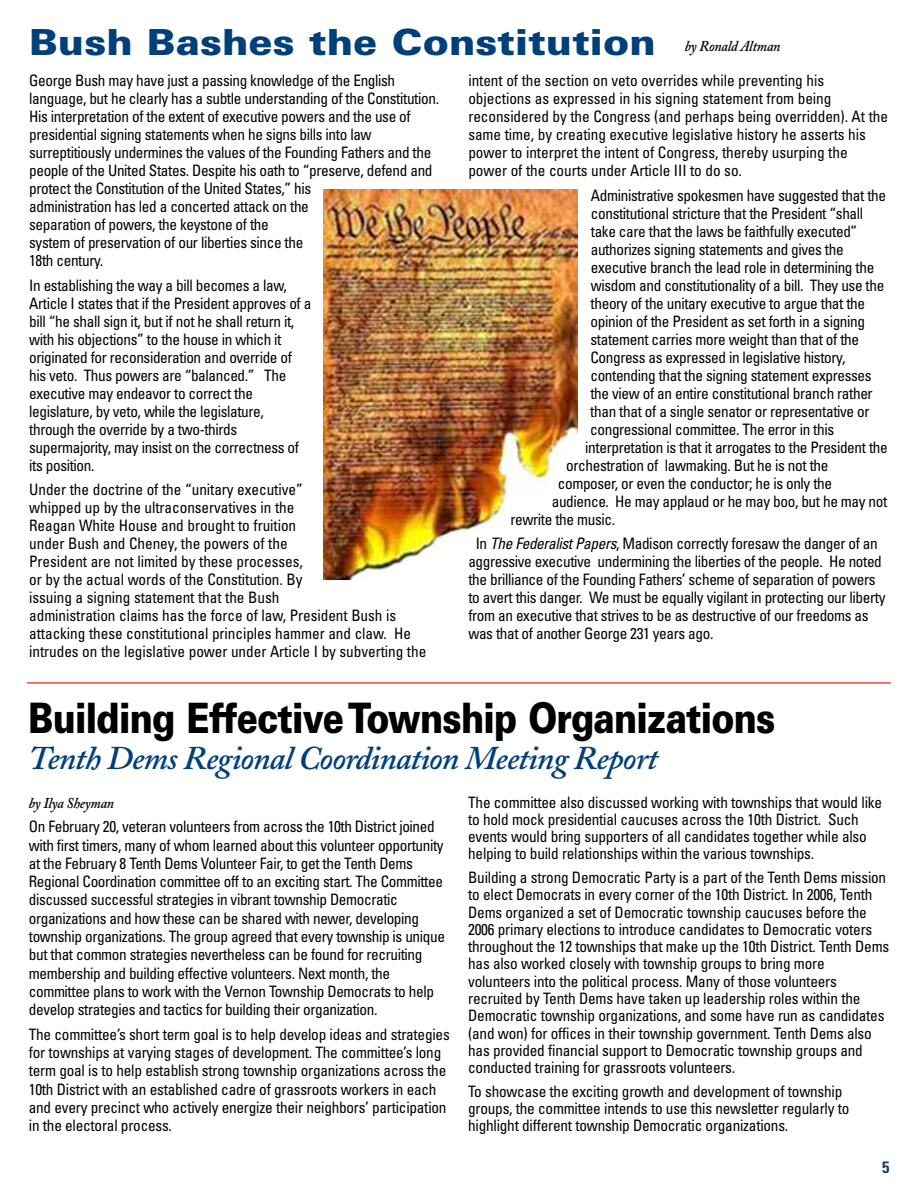
<style>
.page{position:relative;width:918px;height:1188px;background:#fff}
.page>*{position:absolute;margin:0;border:0;box-sizing:border-box;transform-origin:0 0}
.t1{font:900 42px "Univers";letter-spacing:-.025em;color:#000;scale:.83 1}
.t2{font:900 36px "Univers";color:#00407a;scale:1.1 1}
.t3{font:italic 600 33px "Adobe Caslon";letter-spacing:-.025em;color:#00407a}
.t4{font:700 condensed 16.5px "Univers";color:#1c3f68}
.t5{font:condensed 15.75px/18px "Univers";letter-spacing:-.025em;color:#000}
.t6{font:condensed 15.75px/18px "Univers";letter-spacing:-.005em;color:#000}
.t7{font:italic 600 15px "Adobe Caslon";letter-spacing:-.015em;color:#000;scale:.92 1}
.s1{font-style:italic}
</style>
<div class="page">
<img style="left:324px;top:189px;width:254px;height:391px">
<hr style="left:27px;top:682px;width:864px;height:2px;background:#ec453e">
<h2 class="t2" style="left:29px;top:29px;width:571px">Bush Bashes the Constitution</h2>
<p class="t7" style="left:685px;top:41px;width:106px">by Ronald Altman</p>
<p class="t5" style="left:29px;top:73px;width:411px">George Bush may have just a passing knowledge of the English language, but he clearly has a subtle understanding of the Constitution.<br>His interpretation of the extent of executive powers and the use of presidential signing statements when he signs bills into law surreptitiously undermines the values of the Founding Fathers and the people of the United States. Despite his oath to “preserve, defend and protect the Constitution of the United States,” his<br>administration has led a concerted attack on the<br>separation of powers, the keystone of the<br>system of preservation of our liberties since the<br>18th century.</p>
<p class="t5" style="left:29px;top:278px;width:284px">In establishing the way a bill becomes a law, Article I states that if the President approves of a bill “he shall sign it, but if not he shall return it, with his objections” to the house in which it originated for reconsideration and override of his veto. Thus powers are “balanced.” The executive may endeavor to correct the legislature, by veto, while the legislature, through the override by a two-thirds supermajority, may insist on the correctness of its position.</p>
<p class="t6" style="left:29px;top:482px;width:399px">Under the doctrine of the “unitary executive”<br>whipped up by the ultraconservatives in the<br>Reagan White House and brought to fruition<br>under Bush and Cheney, the powers of the<br>President are not limited by these processes,<br>or by the actual words of the Constitution. By<br>issuing a signing statement that the Bush<br>administration claims has the force of law, President Bush is attacking these constitutional principles hammer and claw. He intrudes on the legislative power under Article I by subverting the</p>
<p class="t6" style="left:468px;top:73px;width:421px">intent of the section on veto overrides while preventing his objections as expressed in his signing statement from being reconsidered by the Congress (and perhaps being overridden). At the same time, by creating executive legislative history he asserts his power to interpret the intent of Congress, thereby usurping the power of the courts under Article III to do so.</p>
<p class="t5" style="left:591px;top:188px;width:297px">Administrative spokesmen have suggested that the</p>
<p class="t5" style="left:591px;top:206px;width:274px">constitutional stricture that the President “shall</p>
<p class="t5" style="left:591px;top:224px;width:268px">take care that the laws be faithfully executed”</p>
<p class="t5" style="left:591px;top:242px;width:254px">authorizes signing statements and gives the</p>
<p class="t5" style="left:591px;top:260px;width:285px">executive branch the lead role in determining the</p>
<p class="t5" style="left:591px;top:278px;width:295px">wisdom and constitutionality of a bill. They use the</p>
<p class="t5" style="left:591px;top:296px;width:276px">theory of the unitary executive to argue that the</p>
<p class="t5" style="left:591px;top:314px;width:276px">opinion of the President as set forth in a signing</p>
<p class="t5" style="left:591px;top:332px;width:270px">statement carries more weight than that of the</p>
<p class="t5" style="left:590px;top:350px;width:256px">Congress as expressed in legislative history,</p>
<p class="t5" style="left:590px;top:368px;width:283px">contending that the signing statement expresses</p>
<p class="t5" style="left:590px;top:386px;width:284px">the view of an entire constitutional branch rather</p>
<p class="t5" style="left:590px;top:404px;width:281px">than that of a single senator or representative or</p>
<p class="t5" style="left:590px;top:422px;width:245px">congressional committee. The error in this</p>
<p class="t5" style="left:585px;top:440px;width:304px">interpretation is that it arrogates to the President the</p>
<p class="t5" style="left:566px;top:458px;width:264px">orchestration of lawmaking. But he is not the</p>
<p class="t5" style="left:558px;top:476px;width:276px">composer, or even the conductor; he is only the</p>
<p class="t5" style="left:552px;top:494px;width:337px">audience. He may applaud or he may boo, but he may not</p>
<p class="t5" style="left:511px;top:512px;width:106px">rewrite the music.</p>
<p class="t5" style="left:468px;top:536px;width:419px;text-indent:7px">In <span class="s1">The Federalist Papers</span>, Madison correctly foresaw the danger of an aggressive executive undermining the liberties of the people. He noted the brilliance of the Founding Fathers’ scheme of separation of powers to avert this danger. We must be equally vigilant in protecting our liberty from an executive that strives to be as destructive of our freedoms as was that of another George 231 years ago.</p>
<h1 class="t1" style="left:28px;top:703px;width:902px">Building Effective Township Organizations</h1>
<h3 class="t3" style="left:28px;top:747px;width:631px">Tenth Dems Regional Coordination Meeting Report</h3>
<p class="t7" style="left:29px;top:798px;width:94px">by Ilya Sheyman</p>
<p class="t5" style="left:29px;top:819px;width:418px">On February 20, veteran volunteers from across the 10th District joined with first timers, many of whom learned about this volunteer opportunity at the February 8 Tenth Dems Volunteer Fair, to get the Tenth Dems Regional Coordination committee off to an exciting start. The Committee discussed successful strategies in vibrant township Democratic organizations and how these can be shared with newer, developing township organizations. The group agreed that every township is unique but that common strategies nevertheless can be found for recruiting membership and building effective volunteers. Next month, the committee plans to work with the Vernon Township Democrats to help develop strategies and tactics for building their organization.</p>
<p class="t5" style="left:29px;top:1026px;width:422px">The committee’s short term goal is to help develop ideas and strategies for townships at varying stages of development. The committee’s long term goal is to help establish strong township organizations across the 10th District with an established cadre of grassroots workers in each and every precinct who actively energize their neighbors’ participation in the electoral process.</p>
<p class="t5" style="left:468px;top:795px;width:415px;line-height:17.2px">The committee also discussed working with townships that would like to hold mock presidential caucuses across the 10th District. Such events would bring supporters of all candidates together while also helping to build relationships within the various townships.</p>
<p class="t5" style="left:468px;top:870px;width:423px;line-height:17.2px">Building a strong Democratic Party is a part of the Tenth Dems mission to elect Democrats in every corner of the 10th District. In 2006, Tenth Dems organized a set of Democratic township caucuses before the 2006 primary elections to introduce candidates to Democratic voters throughout the 12 townships that make up the 10th District. Tenth Dems has also worked closely with township groups to bring more volunteers into the political process. Many of those volunteers recruited by Tenth Dems have taken up leadership roles within the Democratic township organizations, and some have run as candidates (and won) for offices in their township government. Tenth Dems also has provided financial support to Democratic township groups and conducted training for grassroots volunteers.</p>
<p class="t5" style="left:468px;top:1084px;width:383px;line-height:17.2px">To showcase the exciting growth and development of township groups, the committee intends to use this newsletter regularly to highlight different township Democratic organizations.</p>
<p class="t4" style="left:882px;top:1161px;width:9px">5</p>
</div>
